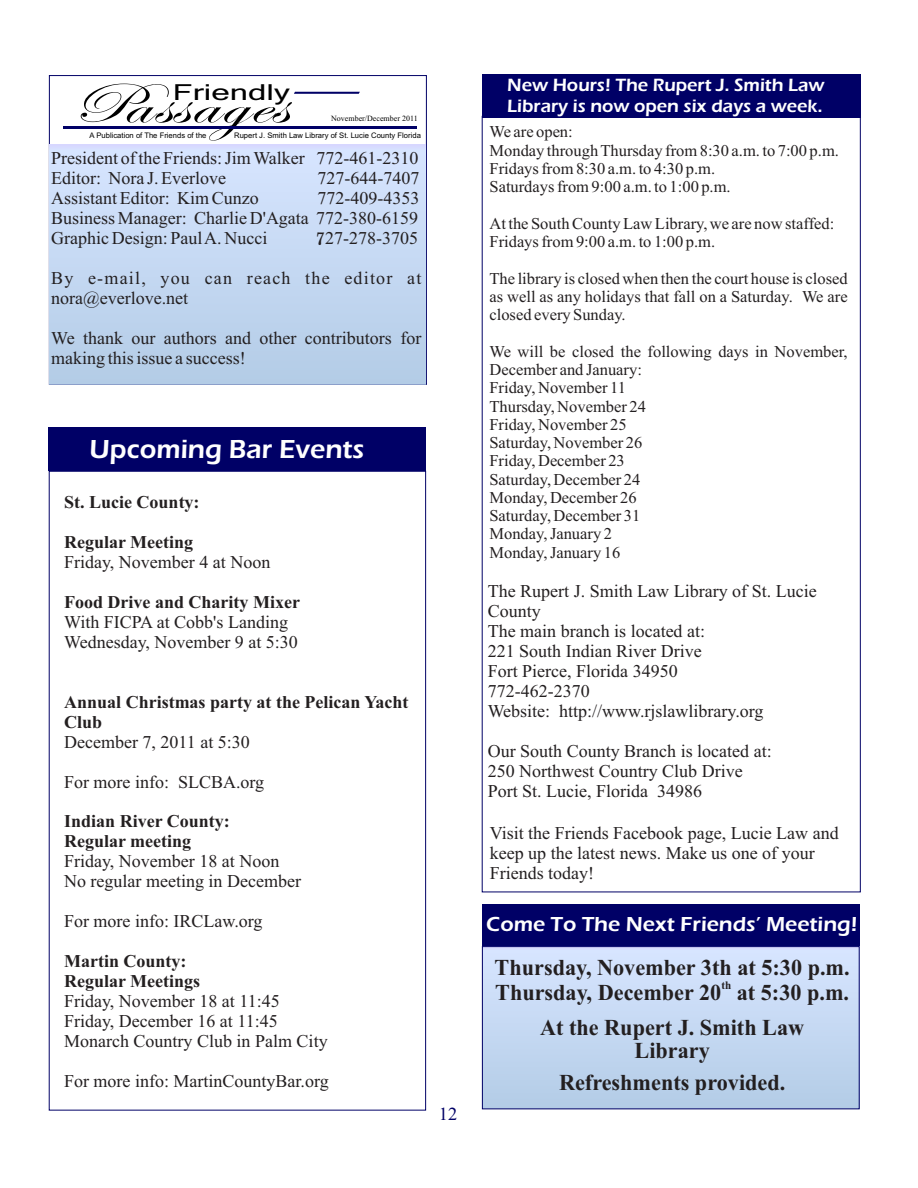
<style>
.page{position:relative;width:918px;height:1188px;background:#fff}
.page>*{position:absolute;margin:0;border:0;box-sizing:border-box;transform-origin:0 0}
.t1{font:56.7px "Edwardian Script ITC";letter-spacing:.03em;color:#000;scale:1.41 1}
.t2{font:33.45px "Vrinda";color:#000;scale:1.49 1}
.t3{font:600 27px "Eras ITC";color:#fff}
.t4{font:700 22.8px/34.7px "Times New Roman";color:#231f20;text-align:center}
.t5{font:600 21px "Eras ITC";color:#fff}
.t6{font:600 18.45px/20.9px "Eras ITC";color:#fff}
.t7{font:18.45px "Times New Roman";color:#006}
.t8{font:18px/20px "Times New Roman";color:#231f20}
.t9{font:700 18px/20px "Times New Roman";color:#231f20}
.t10{font:18px/20px "Times New Roman";letter-spacing:.065em;color:#231f20}
.t11{font:16.5px/18.3px "Times New Roman";color:#231f20}
.t12{font:700 11.4px "Times New Roman";color:#231f20}
.t13{font:7.95px "Times New Roman";color:#000}
.t14{font:7.65px "Arial";color:#000}
.s1{font-family:"DF Mincho W5 WIN RKSJ H"}
</style>
<div class="page">
<svg style="left:294px;top:92px;width:66px;height:2px"></svg>
<div style="left:48px;top:427px;width:378px;height:44px;background:#006"></div>
<div style="left:482px;top:74px;width:379px;height:44px;background:#006"></div>
<hr style="left:63px;top:126px;width:353px;height:3px;background:#006">
<div style="left:49px;top:145px;width:377px;height:239px;background:linear-gradient(to bottom,#d8e5ff,#b3cce6)"></div>
<div style="left:482px;top:904px;width:378px;height:43px;background:#006"></div>
<div style="left:482px;top:947px;width:377px;height:162px;background:linear-gradient(to bottom,#d8e5ff,#b3cce6)"></div>
<div style="left:482px;top:946px;width:378px;height:163px;border:1px solid #006"></div>
<h1 class="t1" style="left:72px;top:74px;width:154px">Passages</h1>
<h2 class="t2" style="left:173px;top:76px;width:80px">Friendly</h2>
<p class="t14" style="left:90px;top:132px;width:118px">A Publication of The Friends of the</p>
<p class="t14" style="left:234px;top:132px;width:188px">Rupert J. Smith Law Library of St. Lucie County Florida</p>
<p class="t13" style="left:331px;top:116px;width:88px">November/December 2011</p>
<p class="t8" style="left:51px;top:150px;width:369px">President of the Friends: Jim Walker 772-461-2310<br>Editor: Nora J. Everlove</p>
<p class="t8" style="left:318px;top:170px;width:103px">727-644-7407</p>
<p class="t8" style="left:51px;top:190px;width:209px">Assistant Editor: Kim Cunzo</p>
<p class="t8" style="left:51px;top:190px;width:370px;text-align:justify;text-indent:266px">772-409-4353<br>Business Manager: Charlie D'Agata 772-380-6159<br>Graphic Design: Paul A. Nucci</p>
<p class="t8" style="left:316px;top:230px;width:103px"><span class="s1">7</span>27-278-3705</p>
<p class="t10" style="left:51px;top:270px;width:372px">By e-mail, you can reach the editor at nora@everlove.net</p>
<p class="t8" style="left:51px;top:329px;width:372px">We thank our authors and other contributors for making this issue a success!</p>
<h3 class="t3" style="left:90px;top:440px;width:276px">Upcoming Bar Events</h3>
<p class="t9" style="left:64px;top:494px;width:137px">St. Lucie County:</p>
<p class="t9" style="left:64px;top:534px;width:131px">Regular Meeting</p>
<p class="t8" style="left:64px;top:554px;width:208px">Friday, November 4 at Noon</p>
<p class="t9" style="left:64px;top:594px;width:237px">Food Drive and Charity Mixer</p>
<p class="t8" style="left:64px;top:614px;width:235px">With FICPA at Cobb's Landing<br>Wednesday, November 9 at 5:30</p>
<p class="t9" style="left:64px;top:694px;width:346px">Annual Christmas party at the Pelican Yacht<br>Club</p>
<p class="t8" style="left:64px;top:733px;width:187px">December 7, 2011 at 5:30</p>
<p class="t8" style="left:64px;top:773px;width:202px">For more info: SLCBA.org</p>
<p class="t9" style="left:64px;top:813px;width:167px">Indian River County:<br>Regular meeting</p>
<p class="t8" style="left:64px;top:853px;width:238px">Friday, November 18 at Noon<br>No regular meeting in December</p>
<p class="t8" style="left:64px;top:913px;width:200px">For more info: IRCLaw.org</p>
<p class="t9" style="left:64px;top:953px;width:138px">Martin County:<br>Regular Meetings</p>
<p class="t8" style="left:64px;top:993px;width:265px">Friday, November 18 at 11:45<br>Friday, December 16 at 11:45<br>Monarch Country Club in Palm City</p>
<p class="t8" style="left:64px;top:1072px;width:266px">For more info: MartinCountyBar.org</p>
<p class="t7" style="left:439px;top:1107px;width:20px">12</p>
<p class="t6" style="left:507px;top:76px;width:319px">New Hours! The Rupert J. Smith Law<br>Library is now open six days a week.</p>
<p class="t11" style="left:490px;top:124px;width:351px">We are open:<br>Monday through Thursday from 8:30 a.m. to 7:00 p.m.<br>Fridays from 8:30 a.m. to 4:30 p.m.<br>Saturdays from 9:00 a.m. to 1:00 p.m.</p>
<p class="t11" style="left:489px;top:216px;width:346px">At the South County Law Library, we are now staffed:<br>Fridays from 9:00 a.m. to 1:00 p.m.</p>
<p class="t11" style="left:489px;top:271px;width:360px;text-align:justify">The library is closed when then the court house is closed as well as any holidays that fall on a Saturday. We are closed every Sunday.</p>
<p class="t11" style="left:489px;top:344px;width:360px">We will be closed the following days in November,<br>December and January:<br>Friday, November 11<br>Thursday, November 24<br>Friday, November 25<br>Saturday, November 26<br>Friday, December 23<br>Saturday, December 24<br>Monday, December 26<br>Saturday, December 31<br>Monday, January 2<br>Monday, January 16</p>
<p class="t8" style="left:488px;top:583px;width:330px">The Rupert J. Smith Law Library of St. Lucie<br>County<br>The main branch is located at:<br>221 South Indian River Drive<br>Fort Pierce, Florida 34950<br>772-462-2370<br>Website: http://www.rjslawlibrary.org</p>
<p class="t8" style="left:488px;top:743px;width:285px">Our South County Branch is located at:<br>250 Northwest Country Club Drive<br>Port St. Lucie, Florida 34986</p>
<p class="t8" style="left:490px;top:824px;width:350px">Visit the Friends Facebook page, Lucie Law and keep up the latest news. Make us one of your<br>Friends today!</p>
<p class="t5" style="left:486px;top:917px;width:373px">Come To The Next Friends’ Meeting!</p>
<p class="t4" style="left:495px;top:952px;width:357px">Thursday, November 3th at 5:30 p.m.</p>
<p class="t12" style="left:721px;top:981px;width:11px">th</p>
<p class="t4" style="left:495px;top:978px;width:355px">Thursday, December 20 at 5:30 p.m.<br>At the Rupert J. Smith Law</p>
<p class="t4" style="left:559px;top:1036px;width:228px;line-height:32.4px">Library<br>Refreshments provided.</p>
</div>
